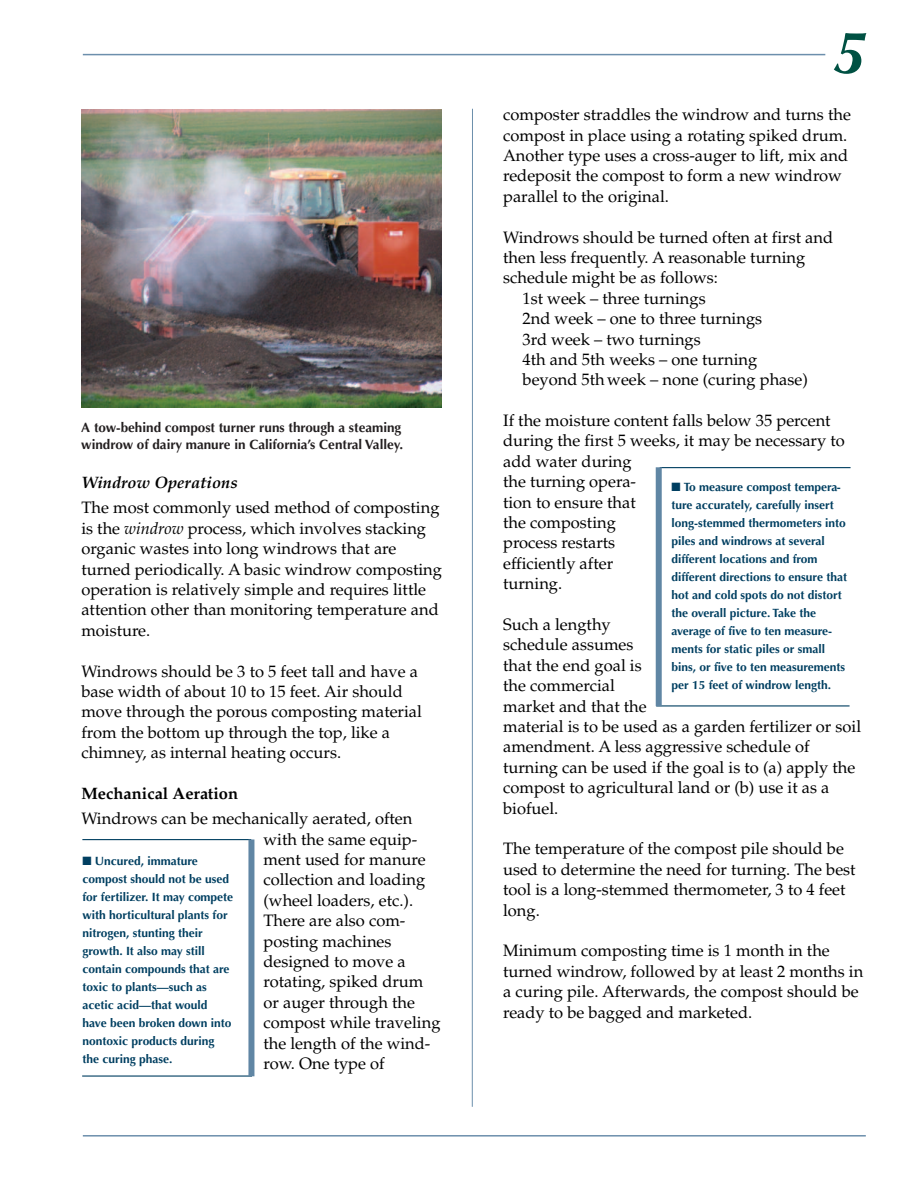
<style>
.page{position:relative;width:918px;height:1188px;background:#fff}
.page>*{position:absolute;margin:0;border:0;box-sizing:border-box;transform-origin:0 0}
.t1{font:italic 700 60px "Optima";color:#005143}
.t2{font:16.5px/20.4px "Palatino LT Std";color:#000}
.t3{font:700 16.5px "Palatino LT Std";color:#000}
.t4{font:italic 700 16.5px "Palatino LT Std";color:#000}
.t5{font:700 13.5px/16.5px "Optima";color:#231f20}
.t6{font:700 12px/18px "Optima";color:#003f61}
.s1{font-style:italic}
</style>
<div class="page">
<hr style="left:83px;top:54px;width:742px;height:1px;background:#6c8fac">
<hr style="left:83px;top:1135px;width:783px;height:2px;background:#6c8fac">
<hr style="left:472px;top:109px;width:1px;height:998px;background:#6c8fac">
<img style="left:81px;top:109px;width:361px;height:299px">
<hr style="left:82px;top:839px;width:169px;height:1px;background:#003f61">
<hr style="left:82px;top:1075px;width:170px;height:2px;background:#003f61">
<div style="left:248px;top:839px;width:6px;height:237px;background:#6086a4"></div>
<hr style="left:660px;top:467px;width:191px;height:1px;background:#003f61">
<hr style="left:656px;top:705px;width:194px;height:2px;background:#003f61">
<div style="left:656px;top:467px;width:6px;height:239px;background:#6086a4"></div>
<p class="t5" style="left:81px;top:421px;width:323px">A tow-behind compost turner runs through a steaming windrow of dairy manure in California’s Central Valley.</p>
<p class="t4" style="left:81px;top:476px;width:158px">Windrow Operations</p>
<p class="t2" style="left:81px;top:500px;width:362px">The most commonly used method of composting is the <span class="s1">windrow</span> process, which involves stacking organic wastes into long windrows that are turned periodically. A basic windrow composting operation is relatively simple and requires little attention other than monitoring temperature and moisture.</p>
<p class="t2" style="left:81px;top:663px;width:342px">Windrows should be 3 to 5 feet tall and have a base width of about 10 to 15 feet. Air should move through the porous composting material from the bottom up through the top, like a chimney, as internal heating occurs.</p>
<p class="t3" style="left:81px;top:787px;width:158px">Mechanical Aeration</p>
<p class="t2" style="left:263px;top:810px;width:179px;text-indent:-182px">Windrows can be mechanically aerated, often with the same equip&shy;ment used for manure collection and loading (wheel loaders, etc.).<br>There are also com&shy;posting machines designed to move a rotating, spiked drum or auger through the compost while traveling the length of the wind&shy;row. One type of</p>
<p class="t6" style="left:82px;top:853px;width:152px">■ Uncured, immature compost should not be used for fertilizer. It may compete with horticultural plants for nitrogen, stunting their growth. It also may still contain compounds that are toxic to plants—such as acetic acid—that would have been broken down into nontoxic products during the curing phase.</p>
<h1 class="t1" style="left:833px;top:28px;width:35px">5</h1>
<p class="t2" style="left:503px;top:106px;width:349px">composter straddles the windrow and turns the compost in place using a rotating spiked drum.<br>Another type uses a cross-auger to lift, mix and redeposit the compost to form a new windrow parallel to the original.</p>
<p class="t2" style="left:503px;top:229px;width:331px">Windrows should be turned often at first and</p>
<p class="t2" style="left:503px;top:249px;width:304px">then less frequently. A reasonable turning</p>
<p class="t2" style="left:503px;top:269px;width:216px">schedule might be as follows:</p>
<p class="t2" style="left:523px;top:290px;width:185px">1st week – three turnings</p>
<p class="t2" style="left:523px;top:310px;width:241px">2nd week – one to three turnings</p>
<p class="t2" style="left:523px;top:331px;width:180px">3rd week – two turnings</p>
<p class="t2" style="left:523px;top:351px;width:236px">4th and 5th weeks – one turning</p>
<p class="t2" style="left:523px;top:371px;width:287px">beyond 5th week – none (curing phase)</p>
<p class="t2" style="left:503px;top:412px;width:343px">If the moisture content falls below 35 percent during the first 5 weeks, it may be necessary to add water during<br>the turning opera-<br>tion to ensure that<br>the composting<br>process restarts<br>efficiently after<br>turning.</p>
<p class="t2" style="left:503px;top:616px;width:360px">Such a lengthy<br>schedule assumes<br>that the end goal is<br>the commercial<br>market and that the<br>material is to be used as a garden fertilizer or soil amendment. A less aggressive schedule of turning can be used if the goal is to (a) apply the compost to agricultural land or (b) use it as a biofuel.</p>
<p class="t2" style="left:503px;top:841px;width:354px">The temperature of the compost pile should be used to determine the need for turning. The best tool is a long-stemmed thermometer, 3 to 4 feet long.</p>
<p class="t2" style="left:503px;top:942px;width:362px">Minimum composting time is 1 month in the turned windrow, followed by at least 2 months in a curing pile. Afterwards, the compost should be ready to be bagged and marketed.</p>
<p class="t6" style="left:671px;top:479px;width:177px">■ To measure compost tempera&shy;ture accurately, carefully insert long-stemmed thermometers into piles and windrows at several different locations and from different directions to ensure that hot and cold spots do not distort the overall picture. Take the average of five to ten measure&shy;ments for static piles or small bins, or five to ten measurements per 15 feet of windrow length.</p>
</div>
